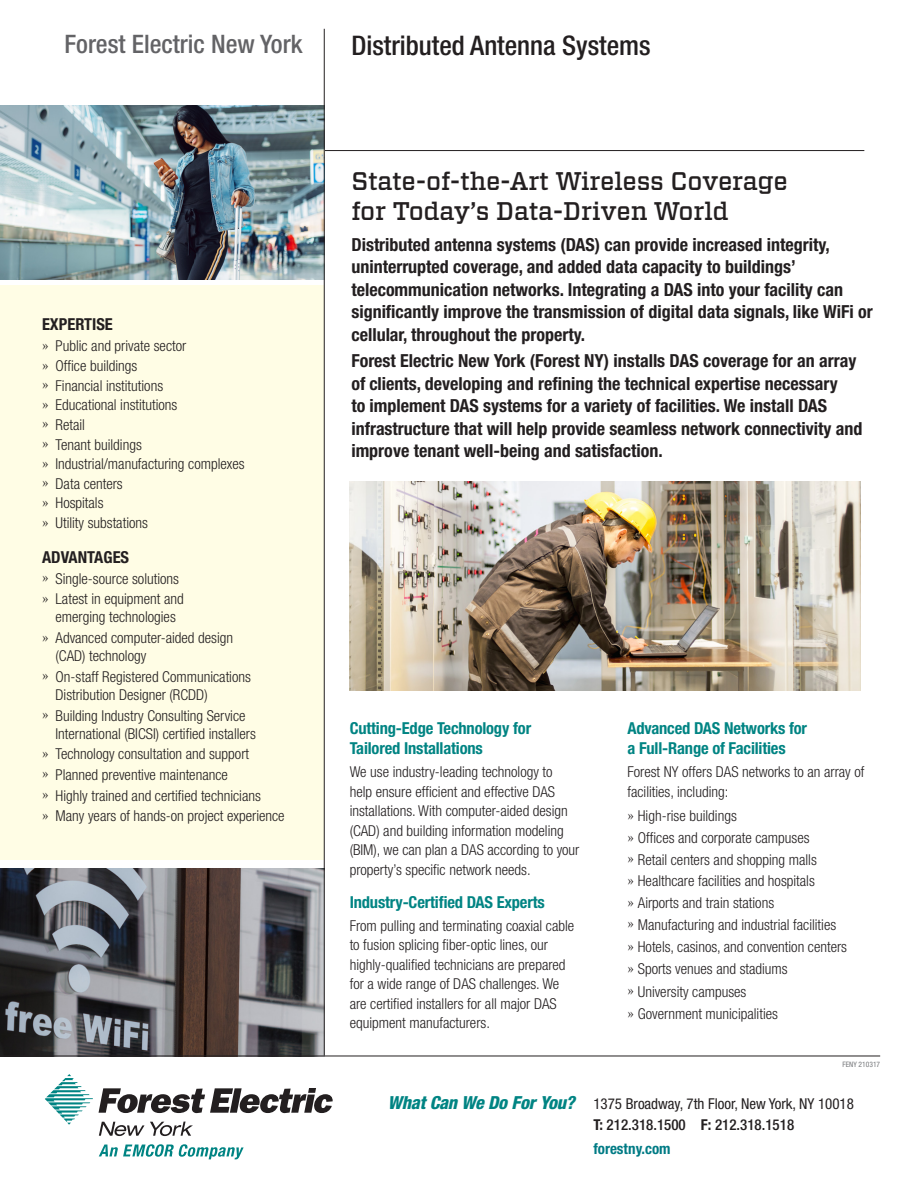
<style>
.page{position:relative;width:918px;height:1188px;background:#fff}
.page>*{position:absolute;margin:0;border:0;box-sizing:border-box;transform-origin:0 0}
.Insert_Title{font:500 condensed 27px "Helvetica Neue";color:#231f20}
.Headline{font:500 25.5px/30px "Vitesse";letter-spacing:-.01em;color:#231f20}
.Company_name{font:500 condensed 25.5px "Helvetica Neue";color:#636366}
.Body_Large{font:700 condensed 18px/22.5px "Helvetica Neue";color:#231f20}
.Body_copy{font:700 condensed 16.5px/19.5px "Helvetica Neue";letter-spacing:-.01em;color:#008483}
.Side_bar_copy{font:700 condensed 16.5px "Helvetica Neue";color:#231f20}
.Body_copy-2{font:300 condensed 15px/19.5px "Helvetica Neue";color:#231f20}
.t1{font:condensed 15px "Helvetica Neue";color:#231f20}
.t2{font:500 condensed 15px "Helvetica Neue";color:#231f20}
.t3{font:700 condensed 15px "Helvetica Neue";color:#007b85}
.t4{font:condensed 7.5px "Helvetica Neue";color:#76787b}
.s1{font-family:"Minion";font-weight:400;font-stretch:normal}
.s2{font-weight:800;font-style:italic;font-size:18px;color:#008483}
.s3{font-weight:700}
</style>
<div class="page">
<svg style="left:99px;top:1122px;width:94px;height:14px"></svg>
<svg style="left:45px;top:1074px;width:48px;height:51px"></svg>
<svg style="left:99px;top:1088px;width:234px;height:25px"></svg>
<svg style="left:99px;top:1144px;width:145px;height:15px"></svg>
<img style="left:0;top:868px;width:324px;height:188px">
<hr style="left:244px;top:150px;width:620px;height:1px;background:#231f20">
<div style="left:0;top:285px;width:324px;height:575px;background:#fffde5"></div>
<img style="left:0;top:106px;width:324px;height:174px">
<hr style="left:0;top:1056px;width:880px;height:1px;background:#231f20">
<hr style="left:324px;top:29px;width:1px;height:1027px;background:#231f20">
<img style="left:350px;top:481px;width:510px;height:210px">
<p class="Company_name" style="left:64px;top:29px;width:240px">Forest Electric New York</p>
<p class="Insert_Title" style="left:351px;top:30px;width:301px">Distributed Antenna Systems</p>
<p class="Side_bar_copy" style="left:42px;top:314px;width:72px">EXPERTISE</p>
<p class="Body_copy-2" style="left:42px;top:336px;width:146px"><span class="s1">»</span> Public and private sector</p>
<p class="Body_copy-2" style="left:42px;top:356px;width:97px"><span class="s1">»</span> Office buildings</p>
<p class="Body_copy-2" style="left:42px;top:376px;width:123px"><span class="s1">»</span> Financial institutions</p>
<p class="Body_copy-2" style="left:42px;top:395px;width:137px"><span class="s1">»</span> Educational institutions</p>
<p class="Body_copy-2" style="left:42px;top:415px;width:44px"><span class="s1">»</span> Retail</p>
<p class="Body_copy-2" style="left:42px;top:434px;width:101px"><span class="s1">»</span> Tenant buildings</p>
<p class="Body_copy-2" style="left:42px;top:454px;width:204px"><span class="s1">»</span> Industrial/manufacturing complexes</p>
<p class="Body_copy-2" style="left:42px;top:474px;width:82px"><span class="s1">»</span> Data centers</p>
<p class="Body_copy-2" style="left:42px;top:493px;width:63px"><span class="s1">»</span> Hospitals</p>
<p class="Body_copy-2" style="left:42px;top:513px;width:107px"><span class="s1">»</span> Utility substations</p>
<p class="Side_bar_copy" style="left:42px;top:547px;width:89px">ADVANTAGES</p>
<p class="Body_copy-2" style="left:42px;top:569px;width:138px"><span class="s1">»</span> Single-source solutions</p>
<p class="Body_copy-2" style="left:42px;top:590px;width:143px;line-height:18px;text-align:center"><span class="s1">»</span> Latest in equipment and emerging technologies</p>
<p class="Body_copy-2" style="left:56px;top:629px;width:179px;line-height:18px;text-indent:-14px"><span class="s1">»</span> Advanced computer-aided design (CAD) technology</p>
<p class="Body_copy-2" style="left:56px;top:667px;width:197px;line-height:18px;text-indent:-14px"><span class="s1">»</span> On-staff Registered Communications<br>Distribution Designer (RCDD)</p>
<p class="Body_copy-2" style="left:56px;top:706px;width:202px;line-height:18px;text-indent:-14px"><span class="s1">»</span> Building Industry Consulting Service<br>International (BICSI) certified installers</p>
<p class="Body_copy-2" style="left:42px;top:744px;width:209px"><span class="s1">»</span> Technology consultation and support</p>
<p class="Body_copy-2" style="left:42px;top:765px;width:187px"><span class="s1">»</span> Planned preventive maintenance</p>
<p class="Body_copy-2" style="left:42px;top:786px;width:220px"><span class="s1">»</span> Highly trained and certified technicians</p>
<p class="Body_copy-2" style="left:42px;top:806px;width:244px"><span class="s1">»</span> Many years of hands-on project experience</p>
<p class="Headline" style="left:351px;top:167px;width:438px">State-of-the-Art Wireless Coverage for Today’s Data-Driven World</p>
<p class="Body_Large" style="left:351px;top:233px;width:523px">Distributed antenna systems (DAS) can provide increased integrity, uninterrupted coverage, and added data capacity to buildings’ telecommunication networks. Integrating a DAS into your facility can significantly improve the transmission of digital data signals, like WiFi or cellular, throughout the property.</p>
<p class="Body_Large" style="left:351px;top:349px;width:513px">Forest Electric New York (Forest NY) installs DAS coverage for an array of clients, developing and refining the technical expertise necessary<br>to implement DAS systems for a variety of facilities. We install DAS infrastructure that will help provide seamless network connectivity and improve tenant well-being and satisfaction.</p>
<p class="Body_copy" style="left:350px;top:719px;width:183px">Cutting-Edge Technology for<br>Tailored Installations</p>
<p class="Body_copy-2" style="left:350px;top:762px;width:231px">We use industry-leading technology to<br>help ensure efficient and effective DAS installations. With computer-aided design (CAD) and building information modeling (BIM), we can plan a DAS according to your property’s specific network needs.</p>
<p class="Body_copy" style="left:350px;top:892px;width:197px">Industry-Certified DAS Experts</p>
<p class="Body_copy-2" style="left:350px;top:916px;width:226px">From pulling and terminating coaxial cable to fusion splicing fiber-optic lines, our highly-qualified technicians are prepared for a wide range of DAS challenges. We are certified installers for all major DAS equipment manufacturers.</p>
<p class="Body_copy" style="left:627px;top:719px;width:181px">Advanced DAS Networks for a Full-Range of Facilities</p>
<p class="Body_copy-2" style="left:627px;top:762px;width:238px">Forest NY offers DAS networks to an array of facilities, including:</p>
<p class="Body_copy-2" style="left:627px;top:806px;width:111px"><span class="s1">»</span> High-rise buildings</p>
<p class="Body_copy-2" style="left:627px;top:828px;width:184px"><span class="s1">»</span> Offices and corporate campuses</p>
<p class="Body_copy-2" style="left:627px;top:850px;width:191px"><span class="s1">»</span> Retail centers and shopping malls</p>
<p class="Body_copy-2" style="left:627px;top:871px;width:189px"><span class="s1">»</span> Healthcare facilities and hospitals</p>
<p class="Body_copy-2" style="left:627px;top:893px;width:148px"><span class="s1">»</span> Airports and train stations</p>
<p class="Body_copy-2" style="left:627px;top:915px;width:210px"><span class="s1">»</span> Manufacturing and industrial facilities</p>
<p class="Body_copy-2" style="left:627px;top:937px;width:221px"><span class="s1">»</span> Hotels, casinos, and convention centers</p>
<p class="Body_copy-2" style="left:627px;top:959px;width:162px"><span class="s1">»</span> Sports venues and stadiums</p>
<p class="Body_copy-2" style="left:627px;top:982px;width:120px"><span class="s1">»</span> University campuses</p>
<p class="Body_copy-2" style="left:627px;top:1004px;width:152px"><span class="s1">»</span> Government municipalities</p>
<p class="t4" style="left:842px;top:1060px;width:39px">FENY 210317</p>
<p class="t1" style="left:388px;top:1095px;width:468px"><span class="s2">What Can We Do For You?</span> 1375 Broadway, 7th Floor, New York, NY 10018</p>
<p class="t2" style="left:593px;top:1115px;width:202px"><span class="s3">T:</span> 212.318.1500 <span class="s3">F:</span> 212.318.1518</p>
<p class="t3" style="left:593px;top:1140px;width:79px">forestny.com</p>
</div>
